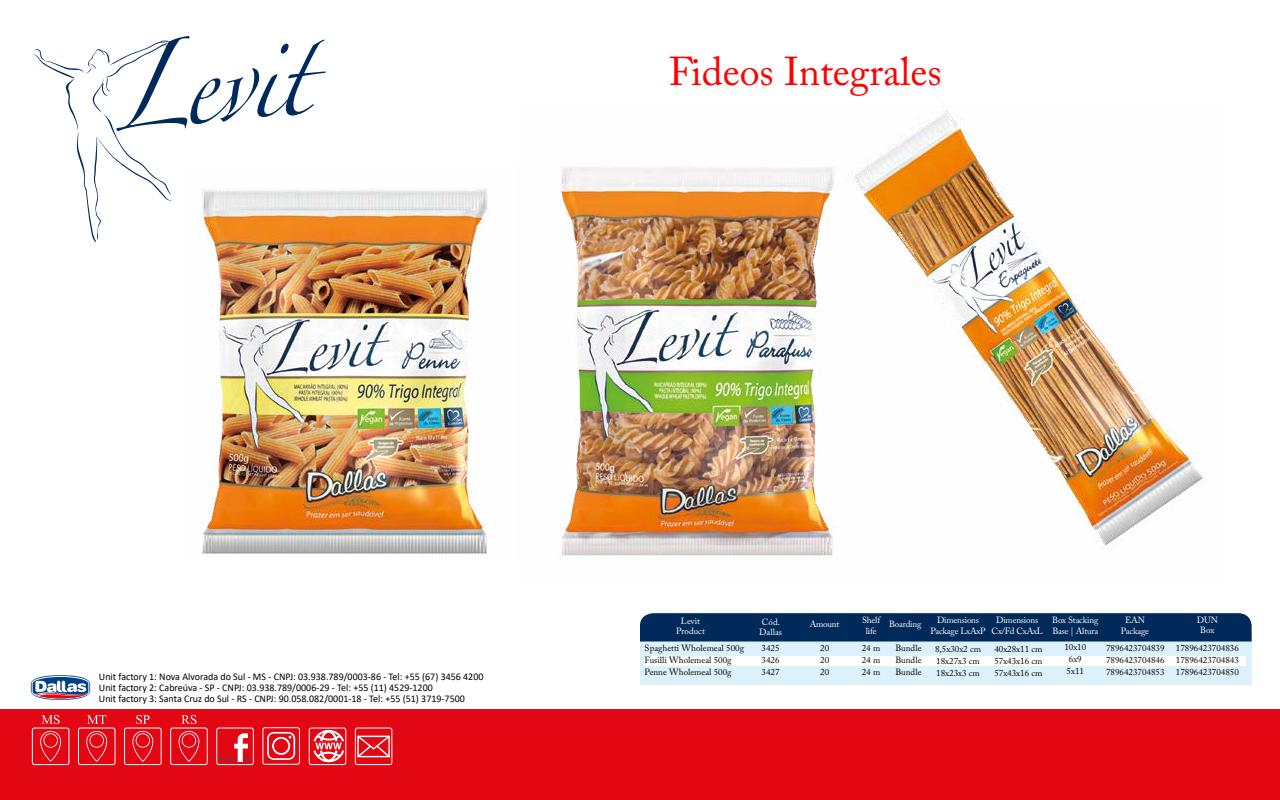
<style>
.page{position:relative;width:1280px;height:800px;background:#fff}
.page>*{position:absolute;margin:0;border:0;box-sizing:border-box;transform-origin:0 0}
.t1{font:40px "Adobe Caslon Pro";color:#f00}
.t2{font:10.2px/11px "Calibri";color:#000}
.t3{font:9px/12px "Adobe Caslon Pro";color:#000;text-align:justify}
.t4{font:9px/10.8px "Adobe Caslon Pro";letter-spacing:-.02em;color:#fff;text-align:center}
.t5{font:9px/10px "Adobe Caslon Pro";color:#fff}
</style>
<div class="page">
<div style="left:0;top:710px;width:1280px;height:90px;background:#e30613"></div>
<svg style="left:30px;top:675px;width:61px;height:25px"></svg>
<div style="left:309px;top:728px;width:37px;height:37px;border:1px solid #fff;border-radius:2px"></div>
<div style="left:216px;top:728px;width:38px;height:37px;border:1px solid #fff;border-radius:2px"></div>
<div style="left:219px;top:757px;width:32px;height:5px;background:#be1622"></div>
<svg style="left:234px;top:733px;width:14px;height:29px"></svg>
<div style="left:124px;top:728px;width:37px;height:37px;border:1px solid #fff;border-radius:2px"></div>
<svg style="left:132px;top:731px;width:21px;height:31px"></svg>
<div style="left:78px;top:728px;width:37px;height:37px;border:1px solid #fff;border-radius:2px"></div>
<svg style="left:86px;top:731px;width:21px;height:31px"></svg>
<div style="left:32px;top:728px;width:37px;height:37px;border:1px solid #fff;border-radius:2px"></div>
<svg style="left:40px;top:731px;width:21px;height:31px"></svg>
<div style="left:170px;top:728px;width:38px;height:37px;border:1px solid #fff;border-radius:2px"></div>
<svg style="left:179px;top:731px;width:20px;height:31px"></svg>
<div style="left:355px;top:728px;width:37px;height:37px;border:1px solid #fff;border-radius:2px"></div>
<svg style="left:356px;top:734px;width:35px;height:25px"></svg>
<svg style="left:312px;top:729px;width:34px;height:34px"></svg>
<div style="left:263px;top:727px;width:37px;height:38px;border:1px solid #fff;border-radius:2px"></div>
<svg style="left:267px;top:732px;width:28px;height:28px"></svg>
<svg style="left:136px;top:715px;width:13px;height:9px"></svg>
<svg style="left:87px;top:715px;width:19px;height:9px"></svg>
<svg style="left:42px;top:715px;width:18px;height:9px"></svg>
<svg style="left:181px;top:715px;width:15px;height:9px"></svg>
<svg style="left:32px;top:36px;width:294px;height:206px"></svg>
<div style="left:640px;top:642px;width:612px;height:43px;background:#ddf1fd"></div>
<svg style="left:640px;top:613px;width:612px;height:29px;background:#062f5e"></svg>
<div style="left:645px;top:656px;width:601px;height:10px;background:#fff"></div>
<img style="left:183px;top:165px;width:309px;height:389px">
<img style="left:558px;top:107px;width:647px;height:451px">
<h1 class="t1" style="left:669px;top:48px;width:274px">Fideos Integrales</h1>
<p class="t2" style="left:99px;top:671px;width:386px">Unit factory 1: Nova Alvorada do Sul - MS - CNPJ: 03.938.789/0003-86 - Tel: +55 (67) 3456 4200<br>Unit factory 2: Cabreúva - SP - CNPJ: 03.938.789/0006-29 - Tel: +55 (11) 4529-1200<br>Unit factory 3: Santa Cruz do Sul - RS - CNPJ: 90.058.082/0001-18 - Tel: +55 (51) 3719-7500</p>
<p class="t5" style="left:676px;top:615px;width:30px;line-height:10.8px;text-align:center">Levit<br>Product</p>
<p class="t4" style="left:810px;top:619px;width:31px">Amount</p>
<p class="t4" style="left:889px;top:619px;width:34px">Boarding</p>
<p class="t4" style="left:930px;top:615px;width:57px">Dimensions<br>Package LxAxP</p>
<p class="t4" style="left:992px;top:615px;width:53px">Dimensions<br>Cx/Fd CxAxL</p>
<p class="t4" style="left:1052px;top:614px;width:48px;text-align:left">Box Stacking<br>Base | Altura</p>
<p class="t4" style="left:1121px;top:614px;width:30px">EAN<br>Package</p>
<p class="t4" style="left:862px;top:615px;width:20px">Shelf life</p>
<p class="t4" style="left:1197px;top:614px;width:23px">DUN<br>Box</p>
<p class="t5" style="left:759px;top:617px;width:24px">Cód.<br>Dallas</p>
<p class="t3" style="left:762px;top:642px;width:19px">3425<br>3426<br>3427</p>
<p class="t3" style="left:1064px;top:641px;width:23px;text-align:left">10x10<br>6x9<br>5x11</p>
<p class="t3" style="left:645px;top:642px;width:101px;text-align:left">Spaghetti Wholemeal 500g<br>Fusilli Wholemeal 500g<br>Penne Wholemeal 500g</p>
<p class="t3" style="left:862px;top:642px;width:20px">24 m 24 m 24 m</p>
<p class="t3" style="left:895px;top:642px;width:28px">Bundle Bundle Bundle</p>
<p class="t3" style="left:1106px;top:642px;width:60px">7896423704839<br>7896423704846<br>7896423704853</p>
<p class="t3" style="left:1176px;top:642px;width:64px">17896423704836<br>17896423704843<br>17896423704850</p>
<p class="t3" style="left:820px;top:642px;width:10px">20<br>20<br>20</p>
<p class="t3" style="left:935px;top:643px;width:47px;text-align:left">8,5x30x2 cm<br>18x27x3 cm<br>18x23x3 cm</p>
<p class="t3" style="left:994px;top:643px;width:50px">40x28x11 cm 57x43x16 cm 57x43x16 cm</p>
</div>
